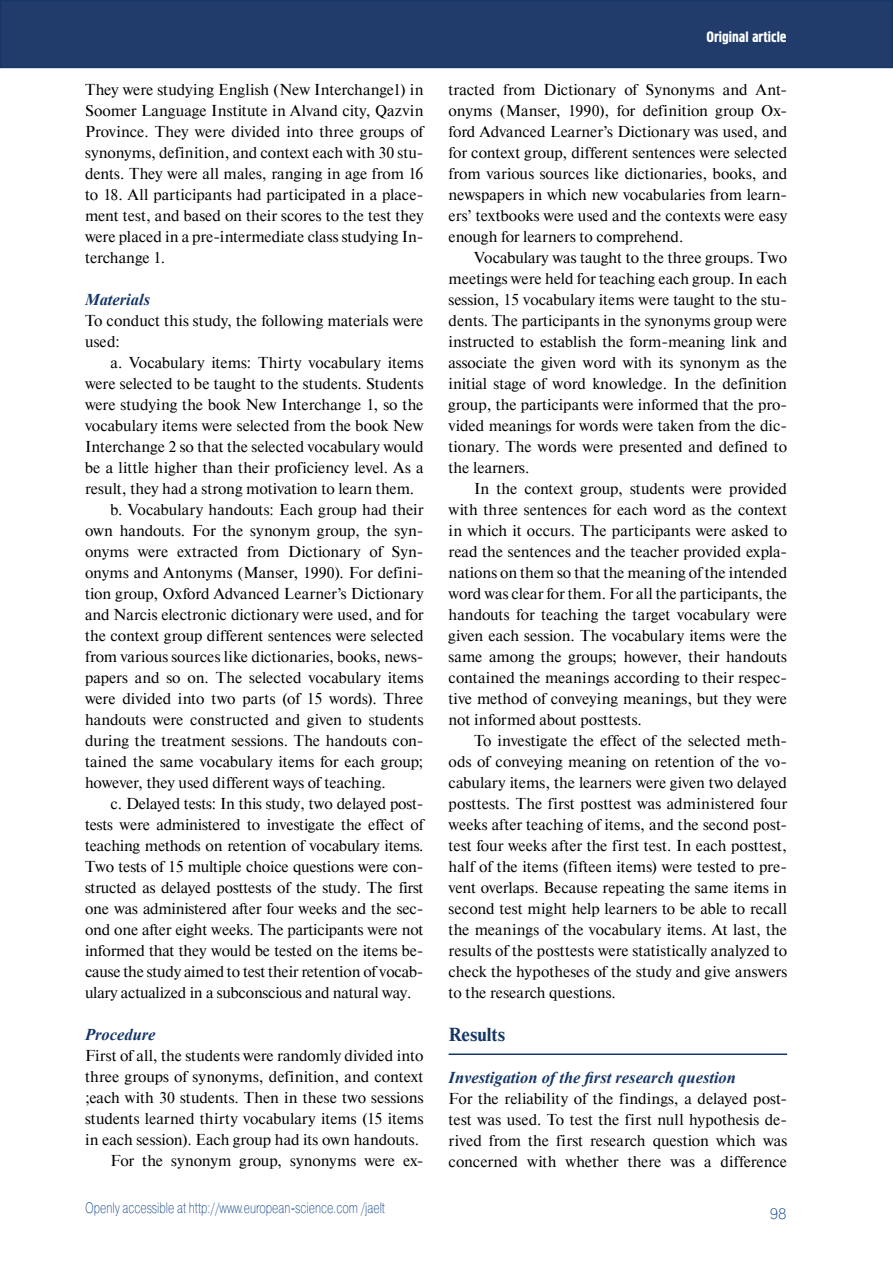
<style>
.page{position:relative;width:893px;height:1263px;background:#fff}
.page>*{position:absolute;margin:0;border:0;box-sizing:border-box;transform-origin:0 0}
.t1{font:700 18.75px "Newton C";color:#153666}
.t2{font:italic 700 16.5px "Times New Roman";color:#153666}
.t3{font:15.75px/21px "Newton C";letter-spacing:-.005em;color:#000;text-align:justify}
.t4{font:15px "Pragmatica Light C";color:#124789;scale:.75 1}
.t5{font:15px "Hermes C";color:#fff}
.t6{font:15px "Pragmatica Light C";color:#124789}
</style>
<div class="page">
<div style="left:1px;top:1px;width:891px;height:66px;background:#213c6b"></div>
<div style="left:0;top:0;width:893px;height:68px;border:2px solid #153666"></div>
<hr style="left:449px;top:1053px;width:338px;height:2px;background:#153666">
<p class="t3" style="left:85px;top:80px;width:340px">They were studying English (New Interchange1) in Soomer Language Institute in Alvand city, Qazvin Province. They were divided into three groups of synonyms, definition, and context each with 30 stu&shy;dents. They were all males, ranging in age from 16 to 18. All participants had participated in a place&shy;ment test, and based on their scores to the test they were placed in a pre-intermediate class studying In&shy;terchange 1.</p>
<p class="t2" style="left:85px;top:288px;width:67px">Materials</p>
<p class="t3" style="left:85px;top:311px;width:340px">To conduct this study, the following materials were used:</p>
<p class="t3" style="left:111px;top:353px;width:314px">a. Vocabulary items: Thirty vocabulary items</p>
<p class="t3" style="left:85px;top:374px;width:340px">were selected to be taught to the students. Students</p>
<p class="t3" style="left:85px;top:395px;width:340px">were studying the book New Interchange 1, so the</p>
<p class="t3" style="left:85px;top:415px;width:340px">vocabulary items were selected from the book New</p>
<p class="t3" style="left:85px;top:436px;width:340px">Interchange 2 so that the selected vocabulary would</p>
<p class="t3" style="left:85px;top:457px;width:340px">be a little higher than their proficiency level. As a</p>
<p class="t3" style="left:85px;top:478px;width:331px">result, they had a strong motivation to learn them.</p>
<p class="t3" style="left:111px;top:499px;width:314px">b. Vocabulary handouts: Each group had their</p>
<p class="t3" style="left:85px;top:520px;width:340px">own handouts. For the synonym group, the syn-</p>
<p class="t3" style="left:85px;top:541px;width:340px">onyms were extracted from Dictionary of Syn-</p>
<p class="t3" style="left:85px;top:562px;width:340px">onyms and Antonyms (Manser, 1990). For defini-</p>
<p class="t3" style="left:85px;top:583px;width:340px">tion group, Oxford Advanced Learner’s Dictionary</p>
<p class="t3" style="left:85px;top:604px;width:340px">and Narcis electronic dictionary were used, and for</p>
<p class="t3" style="left:85px;top:625px;width:340px">the context group different sentences were selected</p>
<p class="t3" style="left:85px;top:646px;width:340px">from various sources like dictionaries, books, news-</p>
<p class="t3" style="left:85px;top:667px;width:340px">papers and so on. The selected vocabulary items</p>
<p class="t3" style="left:85px;top:688px;width:340px">were divided into two parts (of 15 words). Three</p>
<p class="t3" style="left:85px;top:709px;width:340px">handouts were constructed and given to students</p>
<p class="t3" style="left:85px;top:730px;width:340px">during the treatment sessions. The handouts con-</p>
<p class="t3" style="left:85px;top:751px;width:340px">tained the same vocabulary items for each group;</p>
<p class="t3" style="left:85px;top:772px;width:302px">however, they used different ways of teaching.</p>
<p class="t3" style="left:111px;top:793px;width:314px">c. Delayed tests: In this study, two delayed post-</p>
<p class="t3" style="left:85px;top:814px;width:340px">tests were administered to investigate the effect of</p>
<p class="t3" style="left:85px;top:835px;width:340px">teaching methods on retention of vocabulary items.</p>
<p class="t3" style="left:85px;top:856px;width:340px">Two tests of 15 multiple choice questions were con-</p>
<p class="t3" style="left:85px;top:877px;width:340px">structed as delayed posttests of the study. The first</p>
<p class="t3" style="left:85px;top:898px;width:340px">one was administered after four weeks and the sec-</p>
<p class="t3" style="left:85px;top:919px;width:340px">ond one after eight weeks. The participants were not</p>
<p class="t3" style="left:85px;top:940px;width:340px">informed that they would be tested on the items be-</p>
<p class="t3" style="left:85px;top:961px;width:340px">cause the study aimed to test their retention of vocab-</p>
<p class="t3" style="left:85px;top:982px;width:328px">ulary actualized in a subconscious and natural way.</p>
<p class="t2" style="left:85px;top:1023px;width:72px">Procedure</p>
<p class="t3" style="left:85px;top:1046px;width:340px;text-align:right">First of all, the students were randomly divided into three groups of synonyms, definition, and context ;each with 30 students. Then in these two sessions students learned thirty vocabulary items (15 items in each session). Each group had its own handouts.<br>For the synonym group, synonyms were ex-</p>
<p class="t4" style="left:85px;top:1199px;width:401px">Openly accessible at http://www.european-science.com /jaelt</p>
<p class="t5" style="left:706px;top:29px;width:82px">Original article</p>
<p class="t3" style="left:449px;top:80px;width:340px">tracted from Dictionary of Synonyms and Ant&shy;onyms (Manser, 1990), for definition group Ox&shy;ford Advanced Learner’s Dictionary was used, and for context group, different sentences were selected from various sources like dictionaries, books, and newspapers in which new vocabularies from learn&shy;ers’ textbooks were used and the contexts were easy enough for learners to comprehend.</p>
<p class="t3" style="left:449px;top:247px;width:340px;text-indent:26px">Vocabulary was taught to the three groups. Two meetings were held for teaching each group. In each session, 15 vocabulary items were taught to the stu&shy;dents. The participants in the synonyms group were instructed to establish the form-meaning link and associate the given word with its synonym as the initial stage of word knowledge. In the definition group, the participants were informed that the pro&shy;vided meanings for words were taken from the dic&shy;tionary. The words were presented and defined to the learners.</p>
<p class="t3" style="left:449px;top:478px;width:340px;text-indent:26px">In the context group, students were provided with three sentences for each word as the context in which it occurs. The participants were asked to read the sentences and the teacher provided expla&shy;nations on them so that the meaning of the intended word was clear for them. For all the participants, the handouts for teaching the target vocabulary were given each session. The vocabulary items were the same among the groups; however, their handouts contained the meanings according to their respec&shy;tive method of conveying meanings, but they were not informed about posttests.</p>
<p class="t3" style="left:449px;top:730px;width:340px;text-indent:25px">To investigate the effect of the selected meth&shy;ods of conveying meaning on retention of the vo&shy;cabulary items, the learners were given two delayed posttests. The first posttest was administered four weeks after teaching of items, and the second post&shy;test four weeks after the first test. In each posttest, half of the items (fifteen items) were tested to pre&shy;vent overlaps. Because repeating the same items in second test might help learners to be able to recall the meanings of the vocabulary items. At last, the results of the posttests were statistically analyzed to check the hypotheses of the study and give answers to the research questions.</p>
<p class="t1" style="left:449px;top:1024px;width:58px">Results</p>
<p class="t2" style="left:449px;top:1066px;width:289px">Investigation of the first research question</p>
<p class="t3" style="left:449px;top:1088px;width:340px">For the reliability of the findings, a delayed post&shy;test was used. To test the first null hypothesis de&shy;rived from the first research question which was concerned with whether there was a difference</p>
<p class="t6" style="left:770px;top:1205px;width:18px">98</p>
</div>
